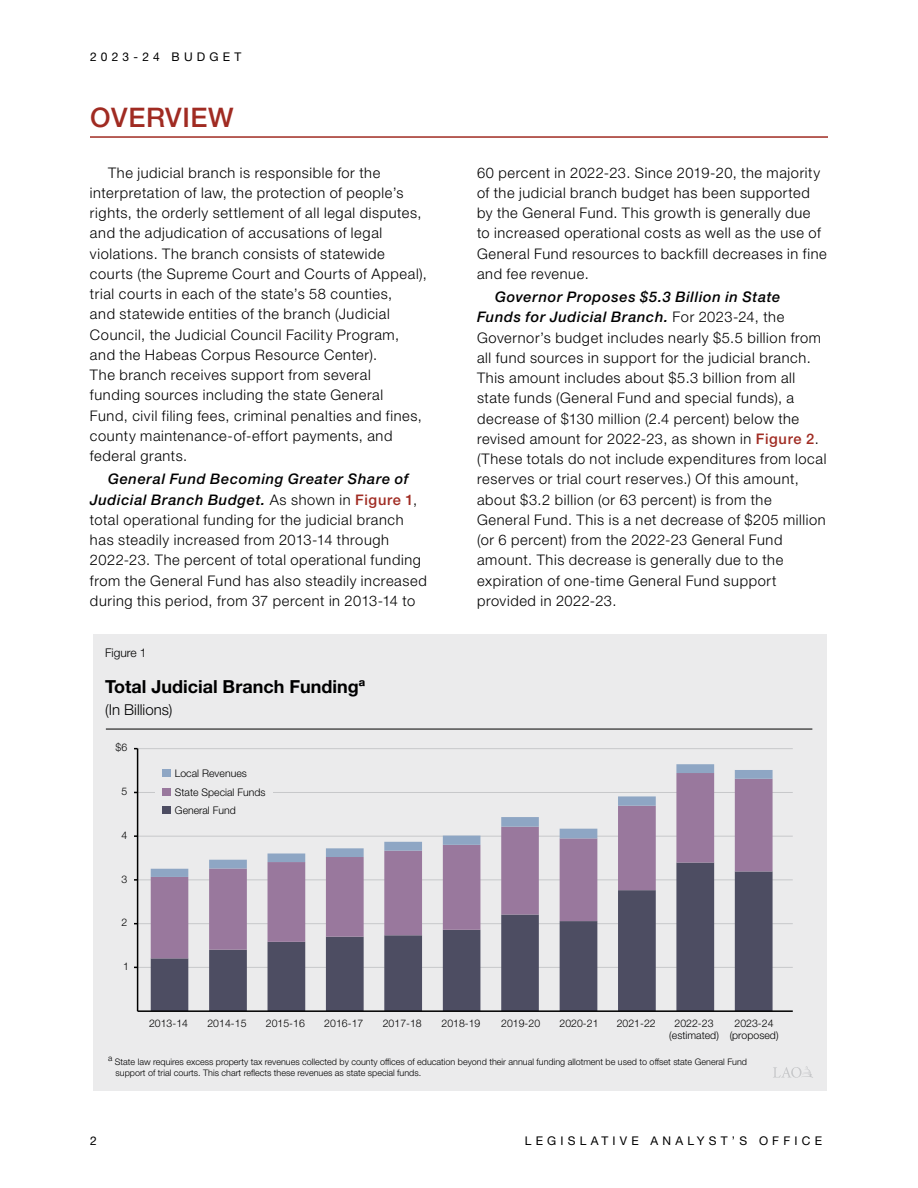
<style>
.page{position:relative;width:918px;height:1188px;background:#fff}
.page>*{position:absolute;margin:0;border:0;box-sizing:border-box;transform-origin:0 0}
.t1{font:500 27px "Helvetica Neue LT Pro";letter-spacing:.025em;color:#a02b22}
.t2{font:700 18px "Helvetica Neue LT Pro";color:#000}
.t3{font:300 15px "Helvetica Neue LT Pro";color:#000}
.t4{font:300 14.7px/20.2px "Helvetica Neue LT Pro";letter-spacing:.04em;color:#000}
.t5{font:12px "Helvetica Neue LT Pro";letter-spacing:.35em;color:#000}
.t6{font:300 12px "Helvetica Neue LT Pro";color:#000}
.t7{font:300 10.5px/12.6px "Helvetica Neue LT Pro";color:#000;text-align:center}
.t8{font:300 9px/10.8px "Helvetica Neue LT Pro";color:#000}
.t9{font:300 8.25px "Helvetica Neue LT Pro";color:#000}
.s1{font-weight:500;font-style:italic}
.s2{font-weight:500;color:#a02b22}
</style>
<div class="page">
<hr style="left:90px;top:136px;width:738px;height:2px;background:#a02b22">
<div style="left:94px;top:634px;width:733px;height:456px;background:#ebebec"></div>
<svg style="left:773px;top:1066px;width:40px;height:12px"></svg>
<hr style="left:106px;top:729px;width:706px;height:1px;background:#000">
<hr style="left:138px;top:748px;width:655px;height:1px;background:#c7c8ca">
<hr style="left:138px;top:792px;width:655px;height:1px;background:#c7c8ca">
<hr style="left:138px;top:836px;width:655px;height:1px;background:#c7c8ca">
<hr style="left:138px;top:880px;width:655px;height:1px;background:#c7c8ca">
<hr style="left:138px;top:923px;width:655px;height:1px;background:#c7c8ca">
<hr style="left:138px;top:967px;width:655px;height:1px;background:#c7c8ca">
<svg style="left:151px;top:958px;width:622px;height:52px;fill:#4d4d62"></svg>
<svg style="left:151px;top:877px;width:622px;height:81px"></svg>
<svg style="left:151px;top:764px;width:622px;height:113px"></svg>
<hr style="left:137px;top:749px;width:1px;height:262px;background:#000">
<hr style="left:138px;top:1010px;width:655px;height:2px;background:#000">
<div style="left:156px;top:764px;width:117px;height:61px;background:#ebebec"></div>
<div style="left:162px;top:769px;width:9px;height:8px;background:#8ea6c4"></div>
<div style="left:162px;top:789px;width:9px;height:7px;background:#99789d"></div>
<div style="left:162px;top:806px;width:9px;height:8px;background:#4d4d62"></div>
<p class="t5" style="left:90px;top:49px;width:153px">2023-24 BUDGET</p>
<h1 class="t1" style="left:90px;top:101px;width:145px">OVERVIEW</h1>
<p class="t4" style="left:90px;top:162px;width:338px;text-indent:18px">The judicial branch is responsible for the interpretation of law, the protection of people’s rights, the orderly settlement of all legal disputes, and the adjudication of accusations of legal violations. The branch consists of statewide courts (the Supreme Court and Courts of Appeal), trial courts in each of the state’s 58 counties,<br>and statewide entities of the branch (Judicial Council, the Judicial Council Facility Program, and the Habeas Corpus Resource Center).<br>The branch receives support from several<br>funding sources including the state General<br>Fund, civil filing fees, criminal penalties and fines, county maintenance-of-effort payments, and federal grants.</p>
<p class="t4" style="left:90px;top:469px;width:338px;text-indent:18px"><span class="s1">General Fund Becoming Greater Share of Judicial Branch Budget.</span> As shown in <span class="s2">Figure 1</span>, total operational funding for the judicial branch has steadily increased from 2013-14 through 2022-23. The percent of total operational funding from the General Fund has also steadily increased during this period, from 37 percent in 2013-14 to</p>
<p class="t6" style="left:105px;top:645px;width:43px">Figure 1</p>
<p class="t2" style="left:105px;top:676px;width:261px">Total Judicial Branch Fundingª</p>
<p class="t3" style="left:105px;top:700px;width:69px">(In Billions)</p>
<p class="t7" style="left:116px;top:741px;width:13px">$6</p>
<p class="t7" style="left:122px;top:785px;width:7px">5</p>
<p class="t7" style="left:121px;top:829px;width:7px">4</p>
<p class="t7" style="left:121px;top:872px;width:7px">3</p>
<p class="t7" style="left:122px;top:916px;width:7px">2</p>
<p class="t7" style="left:123px;top:960px;width:7px">1</p>
<p class="t7" style="left:175px;top:763px;width:92px;line-height:19.2px;text-align:left">Local Revenues<br>State Special Funds</p>
<p class="t7" style="left:175px;top:804px;width:63px">General Fund</p>
<p class="t4" style="left:477px;top:162px;width:351px">60 percent in 2022-23. Since 2019-20, the majority of the judicial branch budget has been supported by the General Fund. This growth is generally due<br>to increased operational costs as well as the use of General Fund resources to backfill decreases in fine and fee revenue.</p>
<p class="t4" style="left:477px;top:287px;width:351px;text-indent:18px"><span class="s1">Governor Proposes $5.3 Billion in State Funds for Judicial Branch.</span> For 2023-24, the Governor’s budget includes nearly $5.5 billion from all fund sources in support for the judicial branch.<br>This amount includes about $5.3 billion from all state funds (General Fund and special funds), a decrease of $130 million (2.4 percent) below the revised amount for 2022-23, as shown in <span class="s2">Figure 2</span>. (These totals do not include expenditures from local reserves or trial court reserves.) Of this amount, about $3.2 billion (or 63 percent) is from the General Fund. This is a net decrease of $205 million (or 6 percent) from the 2022-23 General Fund amount. This decrease is generally due to the expiration of one-time General Fund support provided in 2022-23.</p>
<p class="t7" style="left:149px;top:1016px;width:41px">2013-14</p>
<p class="t7" style="left:207px;top:1016px;width:41px">2014-15</p>
<p class="t7" style="left:266px;top:1016px;width:41px">2015-16</p>
<p class="t7" style="left:324px;top:1016px;width:41px">2016-17</p>
<p class="t7" style="left:383px;top:1016px;width:41px">2017-18</p>
<p class="t7" style="left:442px;top:1016px;width:40px">2018-19</p>
<p class="t7" style="left:501px;top:1016px;width:40px">2019-20</p>
<p class="t7" style="left:560px;top:1016px;width:40px">2020-21</p>
<p class="t7" style="left:617px;top:1016px;width:40px">2021-22</p>
<p class="t7" style="left:669px;top:1016px;width:51px">2022-23 (estimated)</p>
<p class="t7" style="left:730px;top:1016px;width:50px">2023-24 (proposed)</p>
<p class="t9" style="left:108px;top:1053px;width:6px">a</p>
<p class="t8" style="left:115px;top:1056px;width:634px">State law requires excess property tax revenues collected by county offices of education beyond their annual funding allotment be used to offset state General Fund support of trial courts. This chart reflects these revenues as state special funds.</p>
<p class="t5" style="left:90px;top:1134px;width:8px">2</p>
<p class="t5" style="left:525px;top:1133px;width:299px">LEGISLATIVE ANALYST’S OFFICE</p>
</div>
